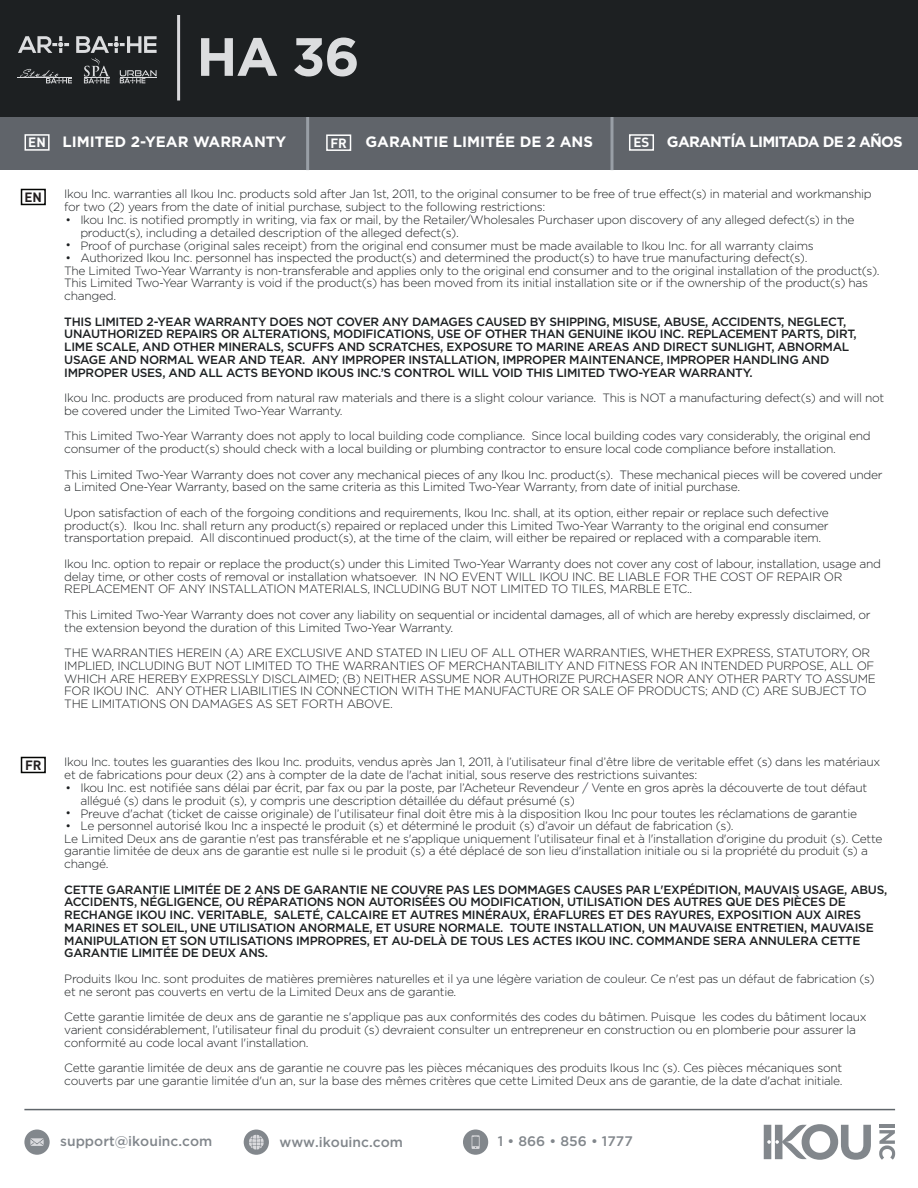
<style>
.page{position:relative;width:918px;height:1188px;background:#fff}
.page>*{position:absolute;margin:0;border:0;box-sizing:border-box;transform-origin:0 0}
.t1{font:700 53.85px "Gotham";color:#dcdddf}
.t2{font:700 15px "Gotham";color:#fff}
.t3{font:700 15px "Gotham";letter-spacing:-.05em;color:#fff}
.t4{font:500 13.8px "Gotham";color:#82878c}
.t5{font:13.35px "DIN Bold Alternate";color:#231f20}
.t6{font:300 12.15px/12.8px "Gotham";letter-spacing:-.025em;color:#1d2022}
.t7{font:300 12px/12.8px "Gotham";letter-spacing:-.025em;color:#1d2022}
.t8{font:500 12px/12.8px "Gotham";letter-spacing:-.025em;color:#1d2022}
.s1{font-family:"DIN Bold Alternate";font-weight:400;font-size:13.35px}
</style>
<div class="page">
<div style="left:0;top:117px;width:918px;height:53px;background:#60646a"></div>
<hr style="left:306px;top:117px;width:3px;height:53px;background:#999fa6">
<svg style="left:610px;top:117px;width:4px;height:53px"></svg>
<div style="left:25px;top:134px;width:25px;height:17px;border:2px solid #fff"></div>
<div style="left:326px;top:134px;width:25px;height:17px;border:2px solid #fff"></div>
<div style="left:629px;top:134px;width:25px;height:17px;border:2px solid #fff"></div>
<div style="left:0;top:0;width:918px;height:117px;background:#1d2022"></div>
<hr style="left:24px;top:1109px;width:871px;height:1px;background:#5f656a">
<div style="left:21px;top:189px;width:25px;height:16px;background:#fff;border:2px solid #040503"></div>
<div style="left:21px;top:757px;width:25px;height:16px;background:#fff;border:2px solid #040503"></div>
<svg style="left:24px;top:1130px;width:26px;height:25px"></svg>
<svg style="left:244px;top:1130px;width:25px;height:25px"></svg>
<svg style="left:463px;top:1130px;width:25px;height:25px"></svg>
<hr style="left:879px;top:1125px;width:16px;height:3px;background:#82878c">
<svg style="left:879px;top:1130px;width:16px;height:30px"></svg>
<svg style="left:764px;top:1124px;width:107px;height:36px"></svg>
<hr style="left:177px;top:15px;width:3px;height:86px;background:#dadadd">
<svg style="left:18px;top:36px;width:139px;height:47px"></svg>
<hr style="left:120px;top:77px;width:37px;height:1px;background:#dcdddf">
<h1 class="t1" style="left:197px;top:26px;width:165px">HA 36</h1>
<p class="t2" style="left:28px;top:133px;width:260px"><span class="s1">EN</span> LIMITED 2-YEAR WARRANTY</p>
<p class="t2" style="left:330px;top:133px;width:264px"><span class="s1">FR</span> GARANTIE LIMITÉE DE 2 ANS</p>
<p class="t3" style="left:634px;top:133px;width:271px"><span class="s1">ES</span> GARANTÍA LIMITADA DE 2 AÑOS</p>
<p class="t5" style="left:25px;top:188px;width:19px">EN</p>
<p class="t7" style="left:64px;top:187px;width:809px">Ikou Inc. warranties all Ikou Inc. products sold after Jan 1st, 2011, to the original consumer to be free of true effect(s) in material and workmanship for two (2) years from the date of initial purchase, subject to the following restrictions:</p>
<p class="t7" style="left:80px;top:213px;width:776px">Ikou Inc. is notified promptly in writing, via fax or mail, by the Retailer/Wholesales Purchaser upon discovery of any alleged defect(s) in the product(s), including a detailed description of the alleged defect(s).<br>Proof of purchase (original sales receipt) from the original end consumer must be made available to Ikou Inc. for all warranty claims Authorized Ikou Inc. personnel has inspected the product(s) and determined the product(s) to have true manufacturing defect(s).</p>
<p class="t7" style="left:65px;top:207px;width:7px;line-height:25.5px">• •</p>
<p class="t7" style="left:65px;top:251px;width:7px">•</p>
<p class="t7" style="left:64px;top:264px;width:817px">The Limited Two-Year Warranty is non-transferable and applies only to the original end consumer and to the original installation of the product(s).<br>This Limited Two-Year Warranty is void if the product(s) has been moved from its initial installation site or if the ownership of the product(s) has changed.</p>
<p class="t8" style="left:64px;top:315px;width:794px">THIS LIMITED 2-YEAR WARRANTY DOES NOT COVER ANY DAMAGES CAUSED BY SHIPPING, MISUSE, ABUSE, ACCIDENTS, NEGLECT, UNAUTHORIZED REPAIRS OR ALTERATIONS, MODIFICATIONS, USE OF OTHER THAN GENUINE IKOU INC. REPLACEMENT PARTS, DIRT, LIME SCALE, AND OTHER MINERALS, SCUFFS AND SCRATCHES, EXPOSURE TO MARINE AREAS AND DIRECT SUNLIGHT, ABNORMAL USAGE AND NORMAL WEAR AND TEAR. ANY IMPROPER INSTALLATION, IMPROPER MAINTENANCE, IMPROPER HANDLING AND IMPROPER USES, AND ALL ACTS BEYOND IKOUS INC.’S CONTROL WILL VOID THIS LIMITED TWO-YEAR WARRANTY.</p>
<p class="t7" style="left:64px;top:391px;width:821px">Ikou Inc. products are produced from natural raw materials and there is a slight colour variance. This is NOT a manufacturing defect(s) and will not be covered under the Limited Two-Year Warranty.</p>
<p class="t7" style="left:64px;top:430px;width:808px">This Limited Two-Year Warranty does not apply to local building code compliance. Since local building codes vary considerably, the original end consumer of the product(s) should check with a local building or plumbing contractor to ensure local code compliance before installation.</p>
<p class="t7" style="left:64px;top:468px;width:820px">This Limited Two-Year Warranty does not cover any mechanical pieces of any Ikou Inc. product(s). These mechanical pieces will be covered under a Limited One-Year Warranty, based on the same criteria as this Limited Two-Year Warranty, from date of initial purchase.</p>
<p class="t7" style="left:64px;top:506px;width:766px;text-align:justify">Upon satisfaction of each of the forgoing conditions and requirements, Ikou Inc. shall, at its option, either repair or replace such defective product(s). Ikou Inc. shall return any product(s) repaired or replaced under this Limited Two-Year Warranty to the original end consumer transportation prepaid. All discontinued product(s), at the time of the claim, will either be repaired or replaced with a comparable item.</p>
<p class="t7" style="left:64px;top:557px;width:818px">Ikou Inc. option to repair or replace the product(s) under this Limited Two-Year Warranty does not cover any cost of labour, installation, usage and delay time, or other costs of removal or installation whatsoever. IN NO EVENT WILL IKOU INC. BE LIABLE FOR THE COST OF REPAIR OR<br>REPLACEMENT OF ANY INSTALLATION MATERIALS, INCLUDING BUT NOT LIMITED TO TILES, MARBLE ETC..</p>
<p class="t7" style="left:64px;top:608px;width:808px">This Limited Two-Year Warranty does not cover any liability on sequential or incidental damages, all of which are hereby expressly disclaimed, or the extension beyond the duration of this Limited Two-Year Warranty.</p>
<p class="t7" style="left:64px;top:646px;width:813px">THE WARRANTIES HEREIN (A) ARE EXCLUSIVE AND STATED IN LIEU OF ALL OTHER WARRANTIES, WHETHER EXPRESS, STATUTORY, OR IMPLIED, INCLUDING BUT NOT LIMITED TO THE WARRANTIES OF MERCHANTABILITY AND FITNESS FOR AN INTENDED PURPOSE, ALL OF WHICH ARE HEREBY EXPRESSLY DISCLAIMED; (B) NEITHER ASSUME NOR AUTHORIZE PURCHASER NOR ANY OTHER PARTY TO ASSUME FOR IKOU INC. ANY OTHER LIABILITIES IN CONNECTION WITH THE MANUFACTURE OR SALE OF PRODUCTS; AND (C) ARE SUBJECT TO THE LIMITATIONS ON DAMAGES AS SET FORTH ABOVE.</p>
<p class="t5" style="left:25px;top:756px;width:18px">FR</p>
<p class="t7" style="left:64px;top:755px;width:818px">Ikou Inc. toutes les guaranties des Ikou Inc. produits, vendus après Jan 1, 2011, à l’utilisateur final d’être libre de veritable effet (s) dans les matériaux et de fabrications pour deux (2) ans à compter de la date de l'achat initial, sous reserve des restrictions suivantes:</p>
<p class="t6" style="left:80px;top:781px;width:788px">Ikou Inc. est notifiée sans délai par écrit, par fax ou par la poste, par l’Acheteur Revendeur / Vente en gros après la découverte de tout défaut allégué (s) dans le produit (s), y compris une description détaillée du défaut présumé (s)<br>Preuve d'achat (ticket de caisse originale) de l’utilisateur final doit être mis à la disposition Ikou Inc pour toutes les réclamations de garantie Le personnel autorisé Ikou Inc a inspecté le produit (s) et déterminé le produit (s) d’avoir un défaut de fabrication (s).</p>
<p class="t7" style="left:65px;top:775px;width:7px;line-height:25.5px">• •</p>
<p class="t7" style="left:65px;top:819px;width:7px">•</p>
<p class="t7" style="left:64px;top:832px;width:820px">Le Limited Deux ans de garantie n'est pas transférable et ne s'applique uniquement l’utilisateur final et à l'installation d'origine du produit (s). Cette garantie limitée de deux ans de garantie est nulle si le produit (s) a été déplacé de son lieu d'installation initiale ou si la propriété du produit (s) a changé.</p>
<p class="t8" style="left:64px;top:883px;width:825px">CETTE GARANTIE LIMITÉE DE 2 ANS DE GARANTIE NE COUVRE PAS LES DOMMAGES CAUSES PAR L'EXPÉDITION, MAUVAIS USAGE, ABUS, ACCIDENTS, NÉGLIGENCE, OU RÉPARATIONS NON AUTORISÉES OU MODIFICATION, UTILISATION DES AUTRES QUE DES PIÈCES DE RECHANGE IKOU INC. VERITABLE, SALETÉ, CALCAIRE ET AUTRES MINÉRAUX, ÉRAFLURES ET DES RAYURES, EXPOSITION AUX AIRES MARINES ET SOLEIL, UNE UTILISATION ANORMALE, ET USURE NORMALE. TOUTE INSTALLATION, UN MAUVAISE ENTRETIEN, MAUVAISE MANIPULATION ET SON UTILISATIONS IMPROPRES, ET AU-DELÀ DE TOUS LES ACTES IKOU INC. COMMANDE SERA ANNULERA CETTE GARANTIE LIMITÉE DE DEUX ANS.</p>
<p class="t7" style="left:64px;top:972px;width:812px">Produits Ikou Inc. sont produites de matières premières naturelles et il ya une légère variation de couleur. Ce n'est pas un défaut de fabrication (s) et ne seront pas couverts en vertu de la Limited Deux ans de garantie.</p>
<p class="t7" style="left:64px;top:1010px;width:804px">Cette garantie limitée de deux ans de garantie ne s'applique pas aux conformités des codes du bâtimen. Puisque les codes du bâtiment locaux varient considérablement, l’utilisateur final du produit (s) devraient consulter un entrepreneur en construction ou en plomberie pour assurer la conformité au code local avant l'installation.</p>
<p class="t7" style="left:64px;top:1061px;width:780px">Cette garantie limitée de deux ans de garantie ne couvre pas les pièces mécaniques des produits Ikous Inc (s). Ces pièces mécaniques sont couverts par une garantie limitée d'un an, sur la base des mêmes critères que cette Limited Deux ans de garantie, de la date d'achat initiale.</p>
<p class="t4" style="left:60px;top:1133px;width:154px">support@ikouinc.com</p>
<p class="t4" style="left:279px;top:1133px;width:125px">www.ikouinc.com</p>
<p class="t4" style="left:498px;top:1133px;width:136px">1 • 866 • 856 • 1777</p>
</div>
